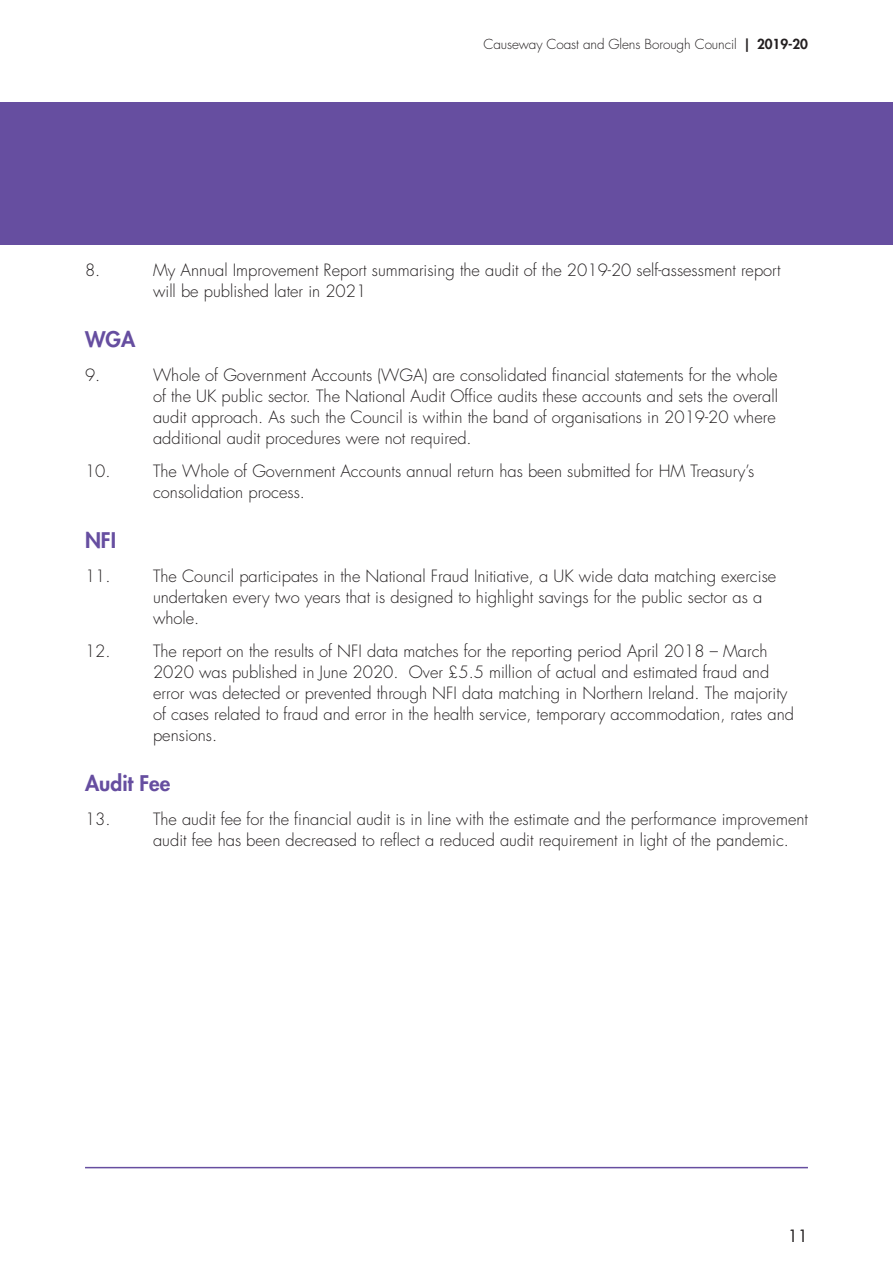
<style>
.page{position:relative;width:893px;height:1263px;background:#fff}
.page>*{position:absolute;margin:0;border:0;box-sizing:border-box;transform-origin:0 0}
._1__subheads{font:800 21px "Futura";color:#664ea0}
.t1{font:300 16.5px/21px "Futura";color:#231f20}
.t2{font:16.5px "Futura";color:#231f20}
.t3{font:300 13.5px "Futura";letter-spacing:-.005em;color:#231f20}
.s1{font-weight:800}
</style>
<div class="page">
<div style="left:0;top:102px;width:893px;height:142px;background:#664ea0"></div>
<hr style="left:85px;top:1167px;width:723px;height:1px;background:#664ea0">
<p class="t3" style="left:483px;top:36px;width:326px">Causeway Coast and Glens Borough Council <span class="s1">| 2019-20</span></p>
<p class="t1" style="left:85px;top:260px;width:17px">8.</p>
<p class="t1" style="left:153px;top:260px;width:629px">My Annual Improvement Report summarising the audit of the 2019-20 self-assessment report will be published later in 2021</p>
<p class="_1__subheads" style="left:85px;top:326px;width:52px">WGA</p>
<p class="t1" style="left:85px;top:364px;width:17px">9.</p>
<p class="t1" style="left:153px;top:364px;width:626px">Whole of Government Accounts (WGA) are consolidated financial statements for the whole of the UK public sector. The National Audit Office audits these accounts and sets the overall audit approach. As such the Council is within the band of organisations in 2019-20 where additional audit procedures were not required.</p>
<p class="t1" style="left:85px;top:461px;width:27px">10.</p>
<p class="t1" style="left:153px;top:461px;width:603px">The Whole of Government Accounts annual return has been submitted for HM Treasury’s consolidation process.</p>
<p class="_1__subheads" style="left:85px;top:527px;width:32px">NFI</p>
<p class="t1" style="left:85px;top:565px;width:27px">11.</p>
<p class="t1" style="left:153px;top:565px;width:625px">The Council participates in the National Fraud Initiative, a UK wide data matching exercise undertaken every two years that is designed to highlight savings for the public sector as a whole.</p>
<p class="t1" style="left:85px;top:641px;width:27px">12.</p>
<p class="t1" style="left:153px;top:641px;width:643px">The report on the results of NFI data matches for the reporting period April 2018 – March 2020 was published in June 2020. Over £5.5 million of actual and estimated fraud and error was detected or prevented through NFI data matching in Northern Ireland. The majority of cases related to fraud and error in the health service, temporary accommodation, rates and pensions.</p>
<p class="_1__subheads" style="left:85px;top:770px;width:87px">Audit Fee</p>
<p class="t1" style="left:85px;top:809px;width:27px">13.</p>
<p class="t1" style="left:153px;top:809px;width:656px">The audit fee for the financial audit is in line with the estimate and the performance improvement audit fee has been decreased to reflect a reduced audit requirement in light of the pandemic.</p>
<p class="t2" style="left:788px;top:1225px;width:22px">11</p>
</div>
